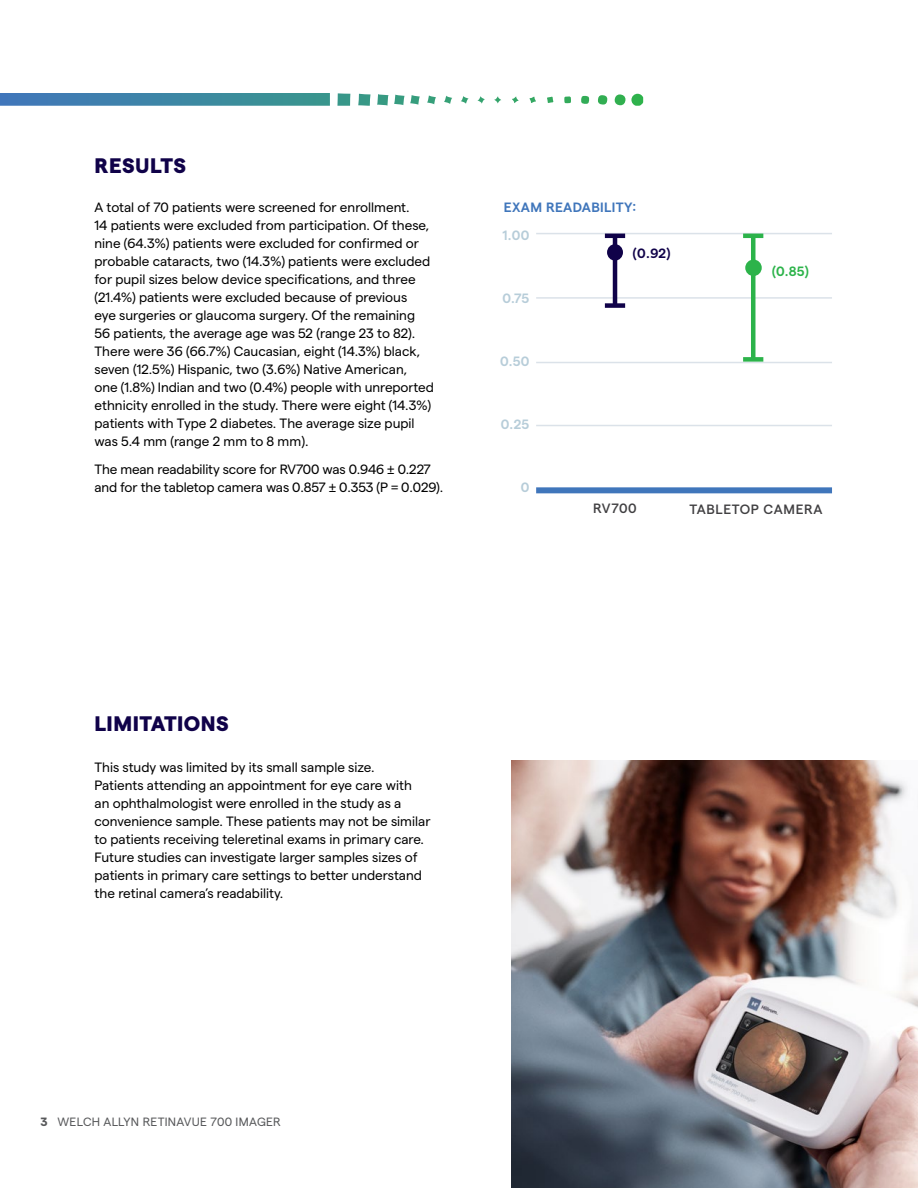
<style>
.page{position:relative;width:918px;height:1188px;background:#fff}
.page>*{position:absolute;margin:0;border:0;box-sizing:border-box;transform-origin:0 0}
.t1{font:800 21px "Matter";letter-spacing:.025em;color:#100249}
.t2{font:13.5px/18px "Matter";color:#000}
.t3{font:500 13.5px "Matter";letter-spacing:.05em;color:#414042}
.t4{font:600 13.5px "Matter";letter-spacing:.015em;color:#b7cdd9}
.t5{font:600 13.5px "Matter";letter-spacing:.025em;color:#4076bb}
.t6{font:600 13.5px "Matter";color:#2cb34a}
.t7{font:600 13.5px "Matter";color:#100249}
.t8{font:12px "Matter";letter-spacing:.025em;color:#58595b}
.s1{font-weight:700}
</style>
<div class="page">
<svg style="left:0;top:93px;width:643px;height:13px"></svg>
<img style="left:512px;top:760px;width:406px;height:428px">
<div style="left:536px;top:487px;width:296px;height:6px;background:#4076bb"></div>
<hr style="left:536px;top:425px;width:296px;height:1px;background:#dbe2e9">
<hr style="left:536px;top:362px;width:296px;height:1px;background:#dbe2e9">
<hr style="left:536px;top:297px;width:296px;height:2px;background:#dbe2e9">
<hr style="left:536px;top:233px;width:296px;height:1px;background:#dbe2e9">
<hr style="left:613px;top:236px;width:4px;height:70px;background:#100249">
<hr style="left:605px;top:234px;width:20px;height:4px;background:#100249">
<div style="left:605px;top:303px;width:20px;height:5px;background:#100249"></div>
<hr style="left:751px;top:236px;width:4px;height:123px;background:#2cb34a">
<hr style="left:743px;top:234px;width:20px;height:4px;background:#2cb34a">
<div style="left:743px;top:357px;width:20px;height:5px;background:#2cb34a"></div>
<div style="left:607px;top:244px;width:16px;height:17px;background:#100249;border-radius:50%"></div>
<div style="left:745px;top:260px;width:17px;height:16px;background:#2cb34a;border-radius:50%"></div>
<h1 class="t1" style="left:94px;top:150px;width:93px">RESULTS</h1>
<p class="t2" style="left:94px;top:197px;width:341px">A total of 70 patients were screened for enrollment.<br>14 patients were excluded from participation. Of these, nine (64.3%) patients were excluded for confirmed or probable cataracts, two (14.3%) patients were excluded for pupil sizes below device specifications, and three (21.4%) patients were excluded because of previous<br>eye surgeries or glaucoma surgery. Of the remaining 56 patients, the average age was 52 (range 23 to 82).<br>There were 36 (66.7%) Caucasian, eight (14.3%) black, seven (12.5%) Hispanic, two (3.6%) Native American,<br>one (1.8%) Indian and two (0.4%) people with unreported ethnicity enrolled in the study. There were eight (14.3%) patients with Type 2 diabetes. The average size pupil was 5.4 mm (range 2 mm to 8 mm).</p>
<p class="t2" style="left:94px;top:460px;width:350px">The mean readability score for RV700 was 0.946 ± 0.227 and for the tabletop camera was 0.857 ± 0.353 (P = 0.029).</p>
<p class="t5" style="left:504px;top:197px;width:134px">EXAM READABILITY:</p>
<p class="t4" style="left:502px;top:225px;width:28px">1.00</p>
<p class="t4" style="left:502px;top:288px;width:29px">0.75</p>
<p class="t4" style="left:500px;top:351px;width:31px">0.50</p>
<p class="t4" style="left:501px;top:414px;width:30px">0.25</p>
<p class="t7" style="left:633px;top:243px;width:39px">(0.92)</p>
<p class="t6" style="left:772px;top:261px;width:38px">(0.85)</p>
<p class="t4" style="left:521px;top:477px;width:10px">0</p>
<p class="t3" style="left:593px;top:499px;width:45px">RV700</p>
<p class="t3" style="left:689px;top:499px;width:135px">TABLETOP CAMERA</p>
<h1 class="t1" style="left:94px;top:708px;width:136px">LIMITATIONS</h1>
<p class="t2" style="left:94px;top:757px;width:338px">This study was limited by its small sample size.<br>Patients attending an appointment for eye care with<br>an ophthalmologist were enrolled in the study as a convenience sample. These patients may not be similar to patients receiving teleretinal exams in primary care.<br>Future studies can investigate larger samples sizes of patients in primary care settings to better understand the retinal camera’s readability.</p>
<p class="t8" style="left:41px;top:1113px;width:242px"><span class="s1">3</span> WELCH ALLYN RETINAVUE 700 IMAGER</p>
</div>
